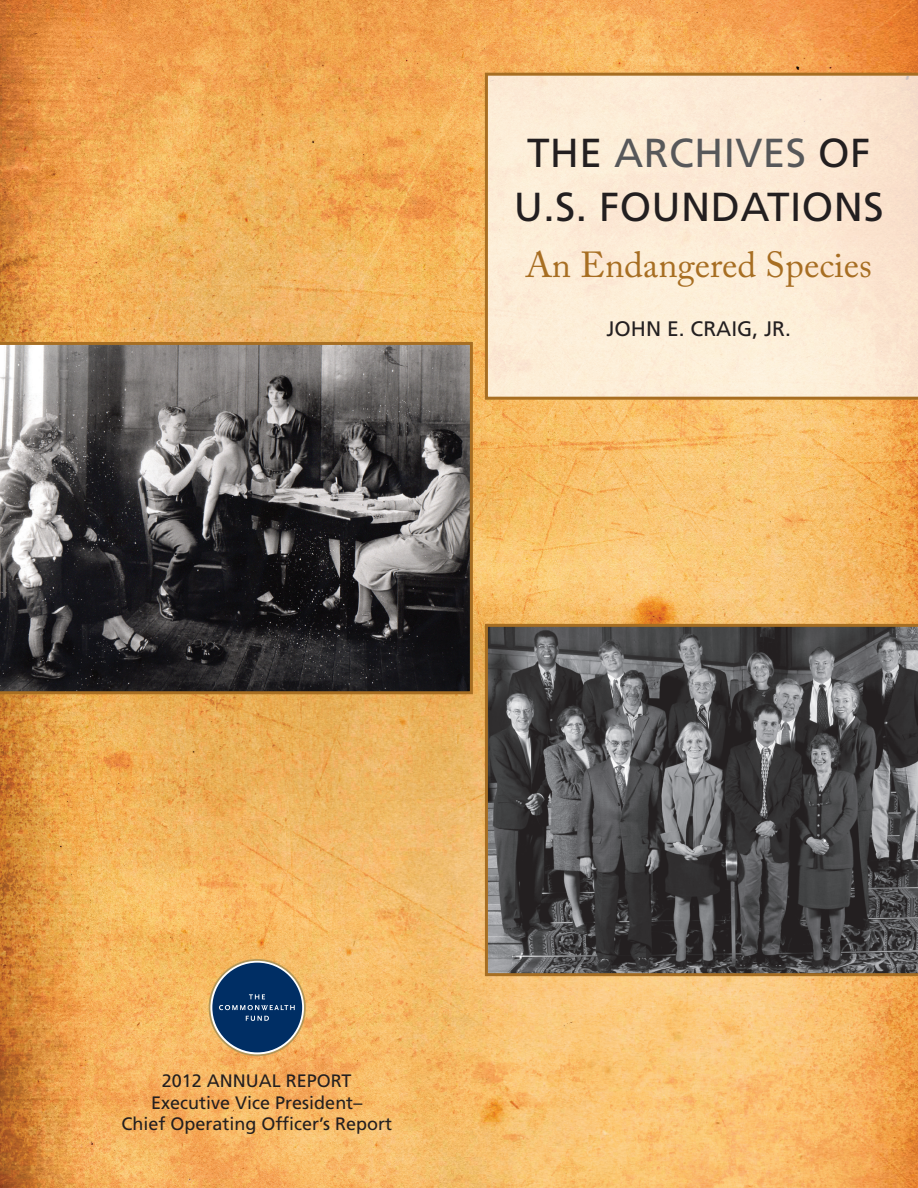
<style>
.page{position:relative;width:918px;height:1188px;background:#fff}
.page>*{position:absolute;margin:0;border:0;box-sizing:border-box;transform-origin:0 0}
.t1{font:40.5px/54px "Frutiger LT Std";letter-spacing:.01em;color:#231f20;text-align:center}
.t2{font:36px "Adobe Caslon Pro";color:#a76e22}
.t3{font:21px "Frutiger LT Std";color:#231f20}
.t4{font:18px/21.6px "Frutiger LT Std";color:#231f20;text-align:center}
.s1{color:#57585a}
</style>
<div class="page">
<img style="left:0;top:0;width:918px;height:1188px">
<svg style="left:209px;top:959px;width:96px;height:97px"></svg>
<svg style="left:210px;top:961px;width:94px;height:93px"></svg>
<div style="left:212px;top:963px;width:90px;height:89px;background:#002e64;border-radius:50%"></div>
<svg style="left:249px;top:994px;width:16px;height:5px"></svg>
<svg style="left:219px;top:1005px;width:76px;height:5px"></svg>
<svg style="left:246px;top:1016px;width:23px;height:5px"></svg>
<svg style="left:485px;top:73px;width:433px;height:327px;background:#fae7d0"></svg>
<svg style="left:0;top:342px;width:473px;height:352px;background:#555151"></svg>
<svg style="left:485px;top:624px;width:433px;height:352px;background:#545252"></svg>
<h1 class="t1" style="left:514px;top:126px;width:371px">THE <span class="s1">ARCHIVES</span> OF<br>U .S. FOUNDATIONS</h1>
<h2 class="t2" style="left:525px;top:244px;width:348px">An Endangered Species</h2>
<p class="t3" style="left:606px;top:317px;width:186px">JOHN E. CRAIG, JR.</p>
<p class="t4" style="left:121px;top:1070px;width:272px">2012 ANNUAL REPORT<br>EXECUTIVE VICE PRESIDENT–<br>CHIEF OPERATING OFFICER’S REPORT</p>
</div>
